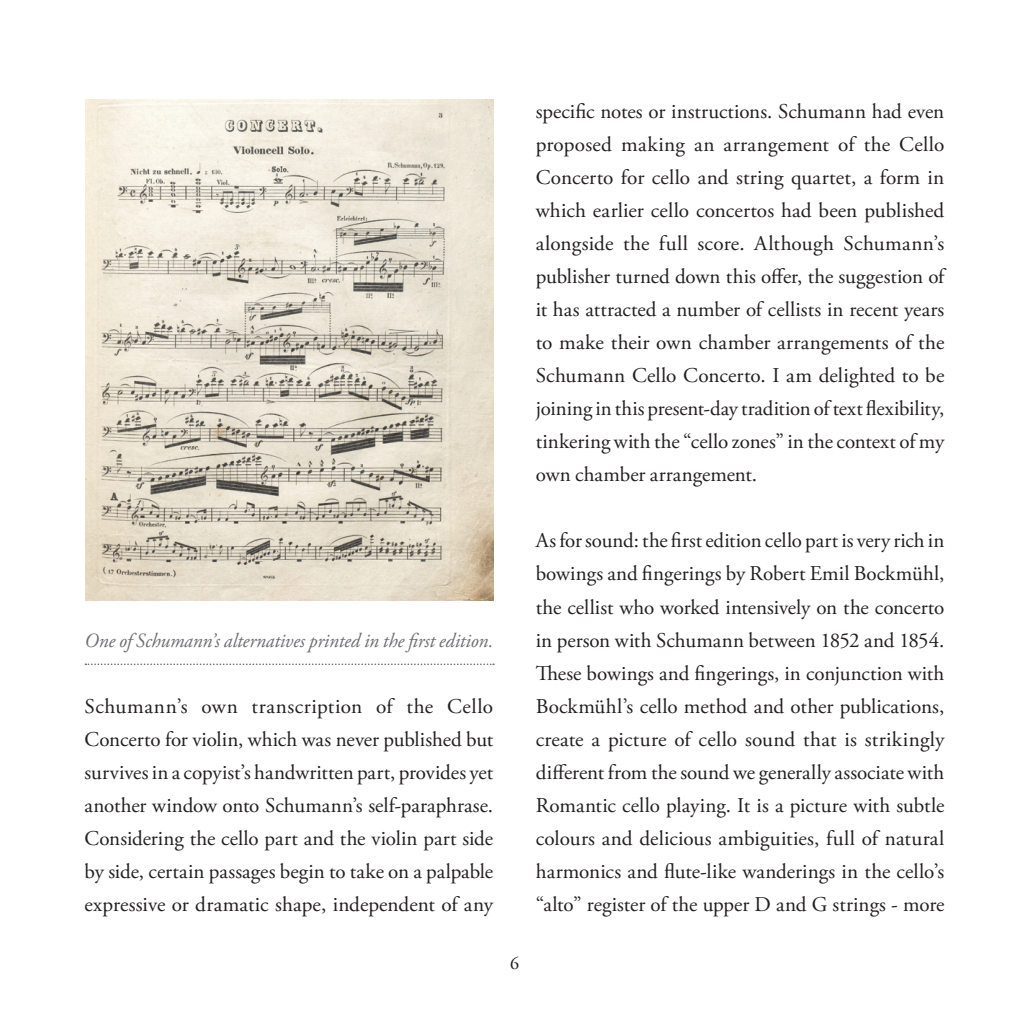
<style>
.page{position:relative;width:1029px;height:1017px;background:#fff}
.page>*{position:absolute;margin:0;border:0;box-sizing:border-box;transform-origin:0 0}
.Body_Copy{font:21px/33px "Adobe Garamond Pro";color:#231f20;text-align:justify}
.Body_Copy-2{font:italic 20.1px "Adobe Garamond Pro";letter-spacing:-.005em;color:#6c6d70}
.t1{font:18px "Adobe Garamond Pro";color:#231f20}
</style>
<div class="page">
<img style="left:85px;top:99px;width:408px;height:501px">
<svg style="left:85px;top:663px;width:409px;height:2px"></svg>
<p class="Body_Copy" style="left:536px;top:96px;width:410px">specific notes or instructions. Schumann had even proposed making an arrangement of the Cello Concerto for cello and string quartet, a form in which earlier cello concertos had been published alongside the full score. Although Schumann’s publisher turned down this offer, the suggestion of it has attracted a number of cellists in recent years to make their own chamber arrangements of the Schumann Cello Concerto. I am delighted to be joining in this present-day tradition of text flexibility, tinkering with the “cello zones” in the context of my own chamber arrangement.</p>
<p class="Body_Copy-2" style="left:85px;top:628px;width:410px">One of Schumann’s alternatives printed in the first edition.</p>
<p class="Body_Copy" style="left:85px;top:690px;width:410px">Schumann’s own transcription of the Cello Concerto for violin, which was never published but survives in a copyist’s handwritten part, provides yet another window onto Schumann’s self-paraphrase.<br>Considering the cello part and the violin part side by side, certain passages begin to take on a palpable expressive or dramatic shape, independent of any</p>
<p class="t1" style="left:510px;top:952px;width:10px">6</p>
<p class="Body_Copy" style="left:536px;top:525px;width:410px">As for sound: the first edition cello part is very rich in bowings and fingerings by Robert Emil Bockmühl, the cellist who worked intensively on the concerto in person with Schumann between 1852 and 1854.<br>These bowings and fingerings, in conjunction with Bockmühl’s cello method and other publications, create a picture of cello sound that is strikingly different from the sound we generally associate with Romantic cello playing. It is a picture with subtle colours and delicious ambiguities, full of natural harmonics and flute-like wanderings in the cello’s “alto” register of the upper D and G strings - more</p>
</div>
